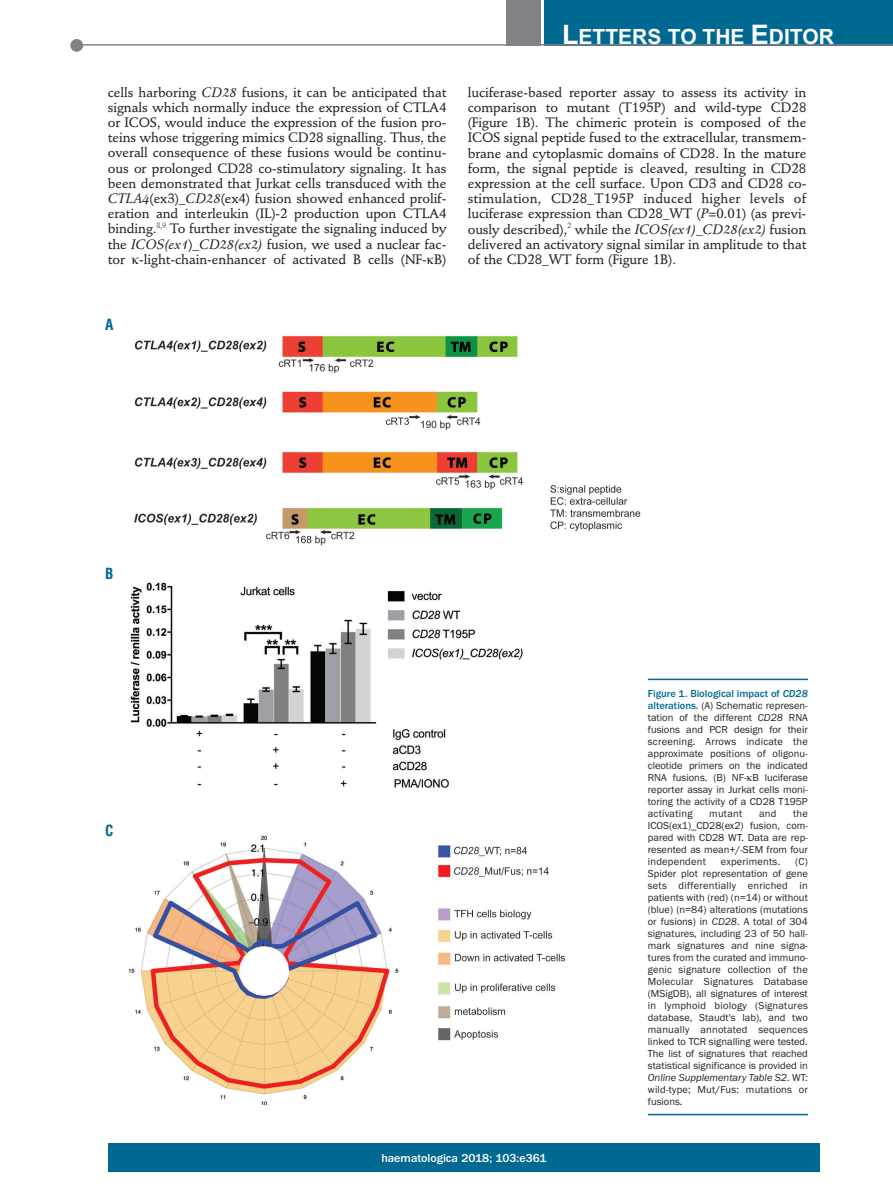
<style>
.page{position:relative;width:893px;height:1191px;background:#fff}
.page>*{position:absolute;margin:0;border:0;box-sizing:border-box;transform-origin:0 0}
.t1{font:700 21px "Arial";color:#fff}
.t2{font:700 condensed 15px "Helvetica";color:#006991}
.t3{font:500 13.5px/15.1px "Stempel Schneidler";letter-spacing:-.005em;color:#231f20;text-align:justify}
.t4{font:500 12px "Franklin Gothic";color:#fff}
.t5{font:10.5px/12px "Franklin Gothic";color:#231f20;text-align:justify}
.t6{font:10.5px "Franklin Gothic";letter-spacing:.02em;color:#231f20}
.s1{font-size:27px}
.s2{font-family:"Stempel Schneidler Med";font-weight:400;font-style:italic}
.s3{font-weight:500;color:#006991}
.s4{font-weight:500;font-style:italic;color:#006991}
.s5{font-style:italic}
</style>
<div class="page">
<div style="left:107px;top:1143px;width:713px;height:28px;background:#006991"></div>
<div style="left:544px;top:0;width:349px;height:45px;background:#006991"></div>
<div style="left:506px;top:0;width:34px;height:45px;background:#808285"></div>
<div style="left:70px;top:39px;width:13px;height:13px;background:#808285;border-radius:50%"></div>
<hr style="left:78px;top:44px;width:815px;height:2px;background:#808285">
<img style="left:128px;top:335px;width:540px;height:769px">
<hr style="left:648px;top:678px;width:160px;height:2px;background:#006991">
<hr style="left:648px;top:1113px;width:160px;height:2px;background:#006991">
<h1 class="t1" style="left:562px;top:25px;width:273px"><span class="s1">L</span>ETTERS TO THE <span class="s1">E</span>DITOR</h1>
<p class="t3" style="left:108px;top:86px;width:340px">cells harboring <span class="s2">CD28</span> fusions, it can be anticipated that signals which normally induce the expression of CTLA4 or ICOS, would induce the expression of the fusion pro&shy;teins whose triggering mimics CD28 signalling. Thus, the overall consequence of these fusions would be continu&shy;ous or prolonged CD28 co-stimulatory signaling. It has been demonstrated that Jurkat cells transduced with the <span class="s2">CTLA4</span>(ex3)_<span class="s2">CD28</span>(ex4) fusion showed enhanced prolif&shy;eration and interleukin (IL)-2 production upon CTLA4 binding.<sup>8,9</sup> To further investigate the signaling induced by the <span class="s2">ICOS(ex1</span>)_<span class="s2">CD28(ex2)</span> fusion, we used a nuclear fac&shy;tor -light-chain-enhancer of activated B cells (NF- B)</p>
<p class="t3" style="left:468px;top:86px;width:340px">luciferase-based reporter assay to assess its activity in comparison to mutant (T195P) and wild-type CD28 (Figure 1B). The chimeric protein is composed of the ICOS signal peptide fused to the extracellular, transmem&shy;brane and cytoplasmic domains of CD28. In the mature form, the signal peptide is cleaved, resulting in CD28 expression at the cell surface. Upon CD3 and CD28 co&shy;stimulation, CD28_T195P induced higher levels of luciferase expression than CD28_WT (<span class="s2">P</span>=0.01) (as previ&shy;ously described),<sup>2</sup> while the <span class="s2">ICOS(ex1)_CD28(ex2)</span> fusion delivered an activatory signal similar in amplitude to that of the CD28_WT form (Figure 1B).</p>
<p class="t2" style="left:105px;top:316px;width:10px">A</p>
<p class="t2" style="left:105px;top:565px;width:10px">B</p>
<p class="t2" style="left:105px;top:821px;width:10px">C</p>
<p class="t4" style="left:381px;top:1150px;width:167px">haematologica 2018; 103:e361</p>
<p class="t5" style="left:648px;top:687px;width:162px"><span class="s3">Figure 1. Biological impact of</span> <span class="s4">CD28 </span><span class="s3">alterations.</span> (A) Schematic represen&shy;tation of the different <span class="s5">CD28</span> RNA fusions and PCR design for their screening. Arrows indicate the approximate positions of oligonu&shy;cleotide primers on the indicated RNA fusions. (B) NF- B luciferase reporter assay in Jurkat cells moni&shy;toring the activity of a CD28 T195P activating</p>
<p class="t5" style="left:648px;top:807px;width:162px;text-indent:145px">the ICOS(ex1)_CD28(ex2) fusion, com&shy;pared with CD28 WT. Data are rep&shy;resented as mean+/-SEM from four independent</p>
<p class="t5" style="left:709px;top:807px;width:34px">mutant</p>
<p class="t5" style="left:759px;top:807px;width:19px">and</p>
<p class="t5" style="left:648px;top:855px;width:162px;text-indent:147px">(C)<br>Spider plot representation of gene sets differentially enriched in patients with (red) (n=14) or without (blue) (n=84) alterations (mutations or fusions) in <span class="s5">CD28</span>. A total of 304 signatures, including 23 of 50 hall&shy;mark signatures and nine signa&shy;tures from the curated and immuno&shy;genic signature collection of the Molecular Signatures Database (MSigDB), all signatures of interest in lymphoid biology (Signatures database, Staudt's lab), and two manually annotated sequences linked to TCR signalling were tested.<br>The list of signatures that reached statistical significance is provided in <span class="s5">Online Supplementary Table S2</span>. WT: wild-type; Mut/Fus: mutations or fusions.</p>
<p class="t6" style="left:721px;top:855px;width:61px">experiments.</p>
</div>
